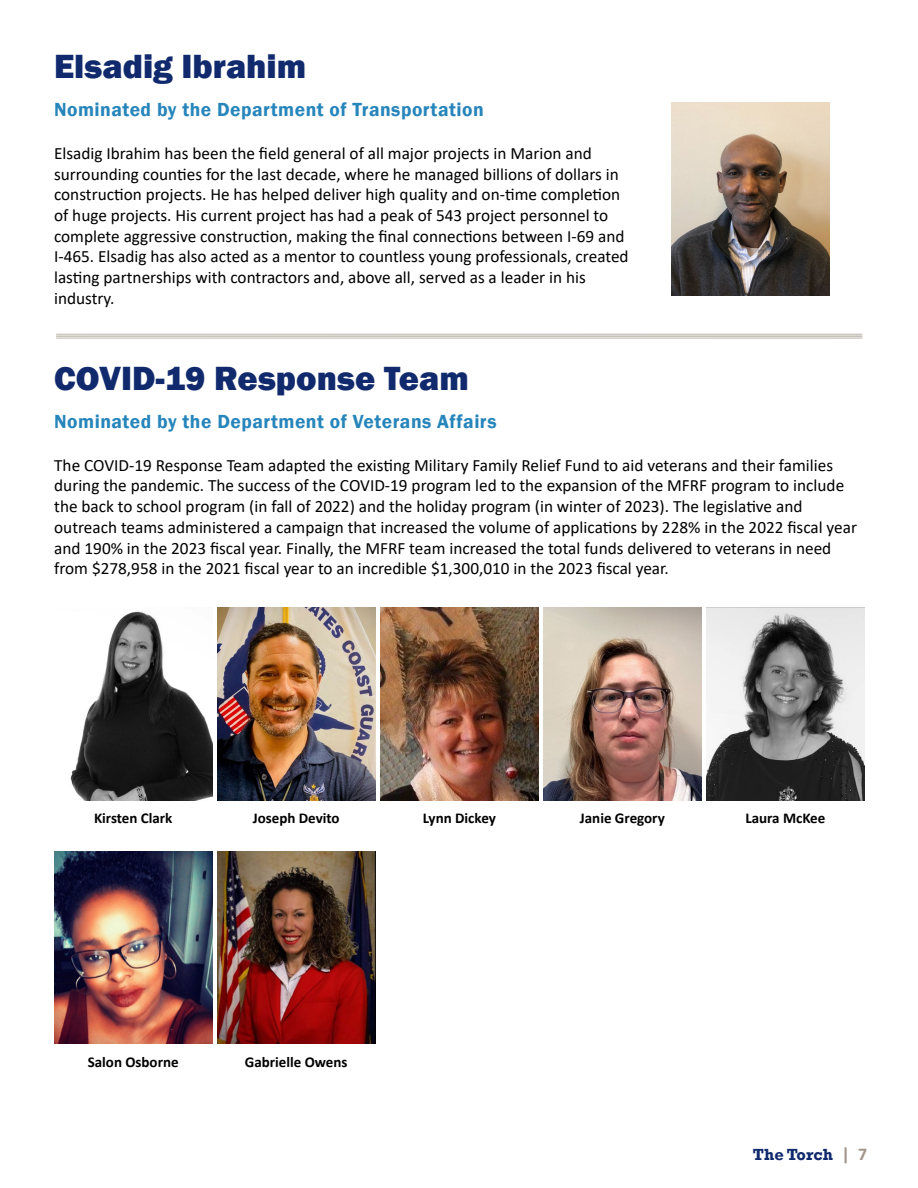
<style>
.page{position:relative;width:918px;height:1188px;background:#fff}
.page>*{position:absolute;margin:0;border:0;box-sizing:border-box;transform-origin:0 0}
.t1{font:800 34.5px "Franklin Gothic";color:#112a6d}
.t2{font:600 19.5px "Franklin Gothic";letter-spacing:.025em;color:#2685bb}
.t3{font:17.25px/20.7px "Calibri";color:#000}
.t4{font:700 16.5px "Rockwell";color:#112a6d}
.t5{font:700 15px "Calibri";color:#000}
.s1{font-family:"Calibri";font-size:18px;color:#a2958a}
</style>
<div class="page">
<hr style="left:56px;top:338px;width:806px;height:1px;background:#b7b1a9">
<hr style="left:56px;top:336px;width:806px;height:1px;background:#b7b1a9">
<hr style="left:56px;top:334px;width:806px;height:1px;background:#b7b1a9">
<img style="left:671px;top:103px;width:158px;height:192px">
<img style="left:217px;top:851px;width:158px;height:193px">
<img style="left:54px;top:851px;width:158px;height:193px">
<img style="left:706px;top:608px;width:158px;height:192px">
<img style="left:543px;top:608px;width:158px;height:192px">
<img style="left:380px;top:608px;width:158px;height:192px">
<img style="left:217px;top:608px;width:158px;height:192px">
<img style="left:70px;top:611px;width:142px;height:189px">
<h1 class="t1" style="left:54px;top:44px;width:254px">Elsadig Ibrahim</h1>
<p class="t2" style="left:54px;top:98px;width:431px">Nominated by the Department of Transportation</p>
<p class="t3" style="left:54px;top:142px;width:576px">Elsadig Ibrahim has been the field general of all major projects in Marion and surrounding counties for the last decade, where he managed billions of dollars in construction projects. He has helped deliver high quality and on-time completion of huge projects. His current project has had a peak of 543 project personnel to complete aggressive construction, making the final connections between I-69 and I-465. Elsadig has also acted as a mentor to countless young professionals, created lasting partnerships with contractors and, above all, served as a leader in his industry.</p>
<h1 class="t1" style="left:54px;top:356px;width:416px">COVID-19 Response Team</h1>
<p class="t2" style="left:54px;top:410px;width:444px">Nominated by the Department of Veterans Affairs</p>
<p class="t3" style="left:54px;top:454px;width:804px">The COVID-19 Response Team adapted the existing Military Family Relief Fund to aid veterans and their families during the pandemic. The success of the COVID-19 program led to the expansion of the MFRF program to include the back to school program (in fall of 2022) and the holiday program (in winter of 2023). The legislative and outreach teams administered a campaign that increased the volume of applications by 228% in the 2022 fiscal year and 190% in the 2023 fiscal year. Finally, the MFRF team increased the total funds delivered to veterans in need from $278,958 in the 2021 fiscal year to an incredible $1,300,010 in the 2023 fiscal year.</p>
<p class="t5" style="left:94px;top:808px;width:80px">Kirsten Clark</p>
<p class="t5" style="left:253px;top:808px;width:88px">Joseph Devito</p>
<p class="t5" style="left:423px;top:808px;width:75px">Lynn Dickey</p>
<p class="t5" style="left:580px;top:808px;width:86px">Janie Gregory</p>
<p class="t5" style="left:745px;top:808px;width:82px">Laura McKee</p>
<p class="t5" style="left:88px;top:1051px;width:92px">Salon Osborne</p>
<p class="t5" style="left:245px;top:1051px;width:104px">Gabrielle Owens</p>
<p class="t4" style="left:753px;top:1144px;width:116px">The Torch <span class="s1">| 7</span></p>
</div>
